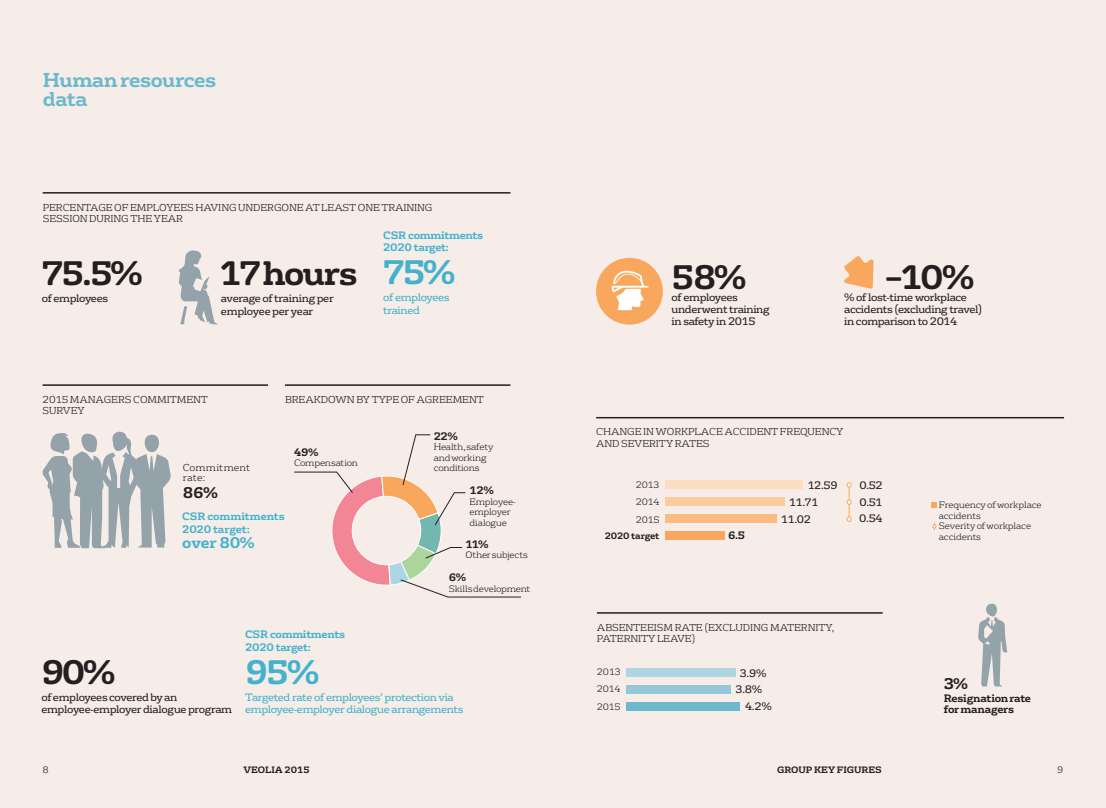
<style>
.page{position:relative;width:1106px;height:808px;background:#f6ede8}
.page>*{position:absolute;margin:0;border:0;box-sizing:border-box;transform-origin:0 0}
.t1{font:700 33px "FS Rufus";letter-spacing:-.045em;color:#231f20}
.t2{font:700 33px "FS Rufus";color:#44b2cd}
.t3{font:700 19.5px/19.5px "FS Rufus";letter-spacing:-.025em;color:#6cb9ce}
.t4{font:700 15px "FS Rufus";letter-spacing:-.01em;color:#44b2cd}
.t5{font:700 15px "FS Rufus";color:#231f20}
.t6{font:10.5px/12px "FS Rufus";letter-spacing:-.035em;color:#231f20}
.t7{font:10.5px/12px "FS Rufus";letter-spacing:-.035em;color:#44b2cd}
.t8{font:700 10.5px/12.8px "FS Rufus";letter-spacing:-.03em;color:#44b2cd}
.t9{font:700 10.5px/10.5px "FS Rufus";letter-spacing:-.03em;color:#231f20}
.t10{font:300 9.75px/11.2px "FS Rufus";letter-spacing:-.01em;color:#231f20}
.t11{font:300 9.75px/10.5px "FS Rufus";letter-spacing:.01em;color:#231f20}
.t12{font:300 9px/10.5px "FS Rufus";letter-spacing:-.015em;color:#231f20}
.t13{font:700 9px "FS Rufus";letter-spacing:-.005em;color:#231f20}
</style>
<div class="page">
<hr style="left:43px;top:192px;width:467px;height:2px;background:#231f20">
<hr style="left:285px;top:384px;width:225px;height:2px;background:#231f20">
<hr style="left:43px;top:384px;width:225px;height:2px;background:#231f20">
<svg style="left:179px;top:250px;width:39px;height:74px"></svg>
<svg style="left:978px;top:604px;width:29px;height:82px"></svg>
<hr style="left:596px;top:417px;width:468px;height:1px;background:#231f20">
<hr style="left:597px;top:612px;width:285px;height:2px;background:#231f20">
<div style="left:626px;top:668px;width:109px;height:9px;background:#add5e2"></div>
<div style="left:626px;top:685px;width:105px;height:9px;background:#92c8d8"></div>
<div style="left:626px;top:702px;width:114px;height:9px;background:#6cb9ce"></div>
<hr style="left:848px;top:484px;width:1px;height:37px;background:#f9a75d">
<svg style="left:846px;top:516px;width:5px;height:6px"></svg>
<svg style="left:846px;top:499px;width:5px;height:6px"></svg>
<svg style="left:846px;top:482px;width:5px;height:5px"></svg>
<div style="left:665px;top:481px;width:137px;height:8px;background:#fdddbf"></div>
<div style="left:665px;top:498px;width:119px;height:8px;background:#fccc9f"></div>
<div style="left:665px;top:515px;width:111px;height:8px;background:#fbbb81"></div>
<div style="left:665px;top:531px;width:59px;height:9px;background:#f9a75d"></div>
<svg style="left:844px;top:256px;width:29px;height:33px"></svg>
<div style="left:596px;top:258px;width:67px;height:67px;background:#f9a75d;border-radius:50%"></div>
<svg style="left:611px;top:271px;width:37px;height:39px"></svg>
<svg style="left:294px;top:434px;width:227px;height:163px"></svg>
<svg style="left:42px;top:432px;width:129px;height:116px"></svg>
<svg style="left:931px;top:502px;width:6px;height:6px"></svg>
<svg style="left:932px;top:523px;width:4px;height:7px"></svg>
<h2 class="t3" style="left:43px;top:69px;width:175px">Human resources data</h2>
<p class="t10" style="left:43px;top:201px;width:391px">PERCENTAGE OF EMPLOYEES HAVING UNDERGONE AT LEAST ONE TRAINING<br>SESSION DURING THE YEAR</p>
<h1 class="t1" style="left:42px;top:245px;width:102px">75.5%</h1>
<p class="t6" style="left:42px;top:291px;width:68px">of employees</p>
<h1 class="t1" style="left:219px;top:245px;width:140px">17 hours</h1>
<p class="t6" style="left:221px;top:291px;width:114px;line-height:12.6px">average of training per employee per year</p>
<p class="t8" style="left:383px;top:228px;width:101px">CSR commitments<br>2020 target:</p>
<h1 class="t2" style="left:383px;top:244px;width:74px">75%</h1>
<p class="t7" style="left:383px;top:291px;width:68px;line-height:12.6px">of employees trained</p>
<p class="t10" style="left:43px;top:393px;width:167px">2015 MANAGERS COMMITMENT<br>SURVEY</p>
<p class="t10" style="left:285px;top:393px;width:200px">BREAKDOWN BY TYPE OF AGREEMENT</p>
<p class="t11" style="left:183px;top:461px;width:69px">Commitment rate:</p>
<h3 class="t5" style="left:183px;top:479px;width:37px">86%</h3>
<p class="t8" style="left:182px;top:509px;width:104px">CSR commitments<br>2020 target:</p>
<h3 class="t4" style="left:182px;top:529px;width:74px">over 80%</h3>
<p class="t9" style="left:294px;top:446px;width:26px">49%</p>
<p class="t12" style="left:294px;top:457px;width:65px">Compensation</p>
<p class="t9" style="left:434px;top:430px;width:26px">22%</p>
<p class="t12" style="left:434px;top:441px;width:61px">Health, safety and working conditions</p>
<p class="t9" style="left:469px;top:484px;width:26px">12%</p>
<p class="t12" style="left:469px;top:495px;width:48px">Employee&shy;employer dialogue</p>
<p class="t9" style="left:465px;top:538px;width:25px">11%</p>
<p class="t12" style="left:465px;top:549px;width:64px">Other subjects</p>
<p class="t9" style="left:449px;top:571px;width:19px">6%</p>
<p class="t12" style="left:449px;top:582px;width:83px">Skills development</p>
<h1 class="t1" style="left:41px;top:644px;width:76px">90%</h1>
<p class="t6" style="left:41px;top:690px;width:192px">of employees covered by an employee-employer dialogue program</p>
<p class="t8" style="left:245px;top:626px;width:101px;line-height:13.5px">CSR commitments<br>2020 target:</p>
<h1 class="t2" style="left:245px;top:644px;width:76px">95%</h1>
<p class="t7" style="left:245px;top:690px;width:220px">Targeted rate of employees’ protection via employee-employer dialogue arrangements</p>
<h1 class="t1" style="left:671px;top:248px;width:76px">58%</h1>
<p class="t6" style="left:671px;top:290px;width:99px">of employees underwent training in safety in 2015</p>
<p class="t6" style="left:844px;top:290px;width:124px">% of lost-time workplace</p>
<h1 class="t1" style="left:886px;top:248px;width:90px">–10%</h1>
<p class="t6" style="left:844px;top:302px;width:139px">accidents (excluding travel) in comparison to 2014</p>
<p class="t10" style="left:596px;top:425px;width:249px">CHANGE IN WORKPLACE ACCIDENT FREQUENCY<br>AND SEVERITY RATES</p>
<p class="t12" style="left:636px;top:479px;width:25px">2013</p>
<p class="t6" style="left:807px;top:479px;width:31px">12.59</p>
<p class="t12" style="left:636px;top:496px;width:25px">2014</p>
<p class="t6" style="left:781px;top:493px;width:39px;line-height:16.8px;text-indent:8px">11.71<br>11.02</p>
<p class="t9" style="left:728px;top:529px;width:19px">6.5</p>
<p class="t12" style="left:635px;top:513px;width:25px">2015</p>
<p class="t13" style="left:604px;top:528px;width:56px">2020 target</p>
<p class="t6" style="left:859px;top:478px;width:25px">0.52</p>
<p class="t6" style="left:859px;top:512px;width:25px">0.54</p>
<p class="t6" style="left:859px;top:495px;width:25px">0.51</p>
<p class="t10" style="left:597px;top:621px;width:239px">ABSENTEEISM RATE (EXCLUDING MATERNITY,<br>PATERNITY LEAVE)</p>
<p class="t12" style="left:597px;top:666px;width:25px">2013</p>
<p class="t6" style="left:740px;top:666px;width:28px">3.9%</p>
<p class="t12" style="left:597px;top:683px;width:25px">2014</p>
<p class="t6" style="left:735px;top:683px;width:28px">3.8%</p>
<p class="t12" style="left:597px;top:701px;width:25px">2015</p>
<p class="t6" style="left:745px;top:700px;width:28px">4.2%</p>
<p class="t12" style="left:938px;top:499px;width:104px">Frequency of workplace accidents<br>Severity of workplace accidents</p>
<h3 class="t5" style="left:943px;top:670px;width:26px">3%</h3>
<p class="t9" style="left:943px;top:692px;width:89px">Resignation rate for managers</p>
<p class="t12" style="left:43px;top:764px;width:8px">8</p>
<p class="t13" style="left:243px;top:762px;width:67px">VEOLIA 2015</p>
<p class="t13" style="left:777px;top:762px;width:106px">GROUP KEY FIGURES</p>
<p class="t12" style="left:1057px;top:764px;width:8px">9</p>
</div>
